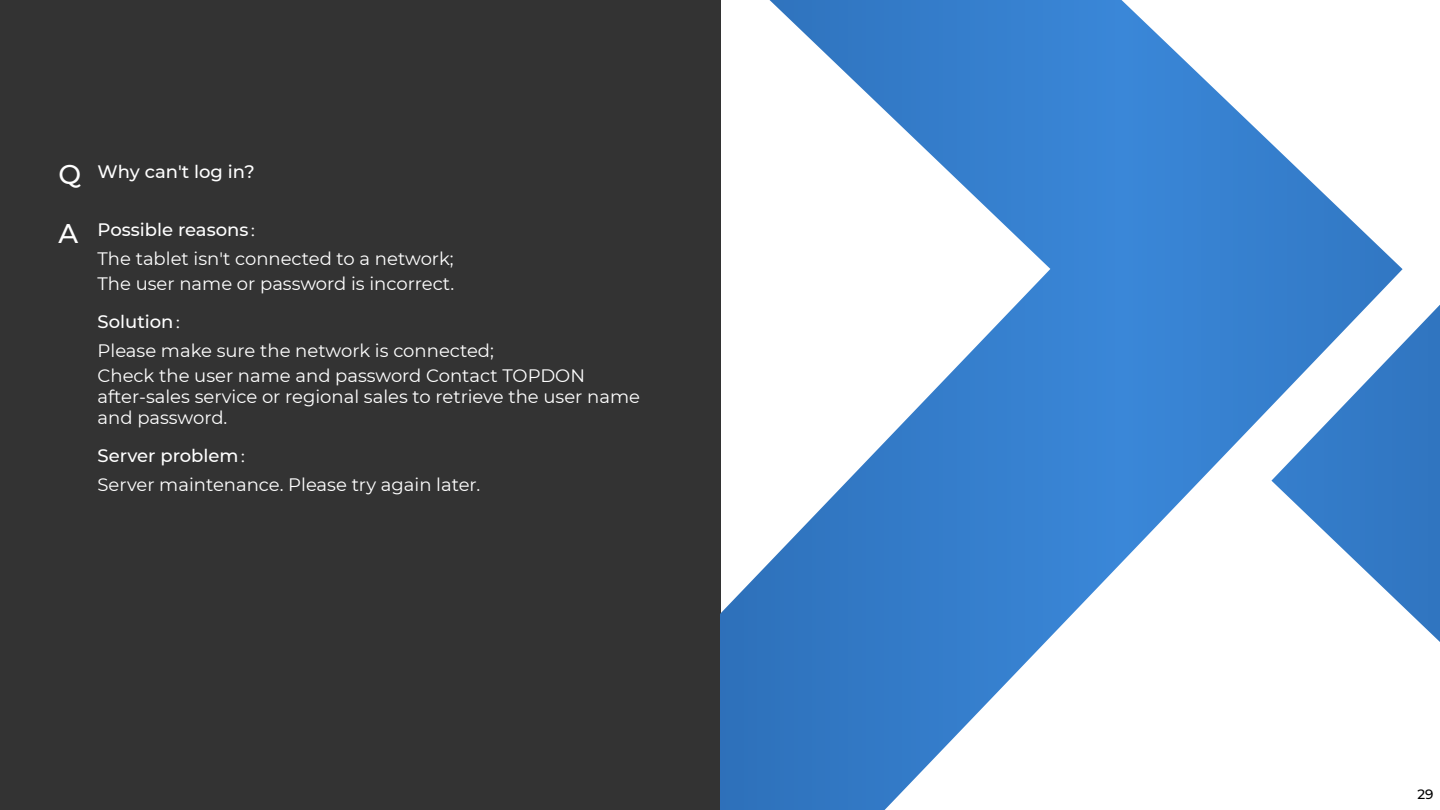
<style>
.page{position:relative;width:1440px;height:810px;background:#fff}
.page>*{position:absolute;margin:0;border:0;box-sizing:border-box;transform-origin:0 0}
.t1{font:500 27px "Montserrat";color:#fff}
.t2{font:18px/28.5px "Montserrat";color:#fff}
.t3{font:500 18px "Montserrat";color:#fff}
.t4{font:500 13.5px "Montserrat";color:#000}
.s1{font-size:27px}
.s2{font-weight:500}
.s3{font-family:"Adobe Song Std";font-weight:300}
</style>
<div class="page">
<div style="left:0;top:0;width:720px;height:810px;background:#333"></div>
<svg style="left:720px;top:0;width:720px;height:810px"></svg>
<p class="t3" style="left:59px;top:159px;width:198px"><span class="s1">Q</span> Why can't log in?</p>
<h1 class="t1" style="left:59px;top:215px;width:21px">A</h1>
<p class="t2" style="left:98px;top:215px;width:358px"><span class="s2">Possible reasons</span><span class="s3">：<br></span>The tablet isn't connected to a network;</p>
<p class="t2" style="left:98px;top:264px;width:358px;line-height:38.1px">The user name or password is incorrect.<br><span class="s2">Solution</span><span class="s3">：</span></p>
<p class="t2" style="left:98px;top:337px;width:489px;line-height:25.5px">Please make sure the network is connected;<br>Check the user name and password Contact TOPDON</p>
<p class="t2" style="left:98px;top:386px;width:544px;line-height:21px">after-sales service or regional sales to retrieve the user name and password.</p>
<p class="t2" style="left:98px;top:441px;width:384px"><span class="s2">Server problem</span><span class="s3">：<br></span>Server maintenance. Please try again later.</p>
<p class="t4" style="left:1417px;top:785px;width:18px">29</p>
</div>
